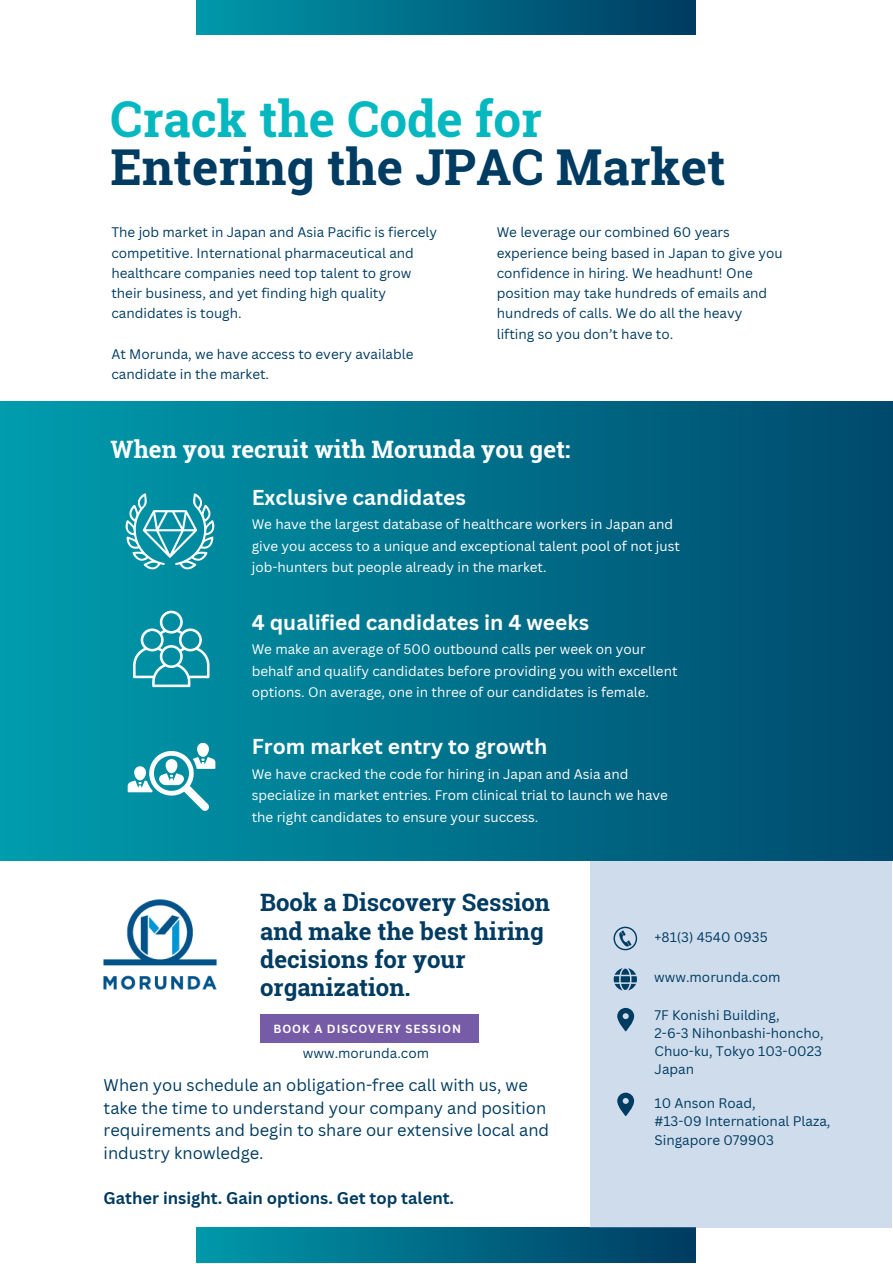
<style>
.page{position:relative;width:893px;height:1264px;background:#fff}
.page>*{position:absolute;margin:0;border:0;box-sizing:border-box;transform-origin:0 0}
.t1{font:700 49.5px "Roboto Slab";color:#003b61}
.t2{font:700 49.5px "Roboto Slab";color:#05b8bf}
.t3{font:700 24px/28px "Roboto Slab";color:#003b61}
.t4{font:700 24px "Roboto Slab";color:#fff}
.t5{font:700 21px "Canva Sans";color:#fff}
.t6{font:16.5px/22.5px "Canva Sans";color:#003b61}
.t7{font:700 16.5px "Canva Sans";color:#003b61}
.t8{font:13.5px/20.2px "Canva Sans";color:#003b61}
.t9{font:13.5px/21.3px "Canva Sans";color:#fff}
.t10{font:700 11.55px "Canva Sans";letter-spacing:.08em;color:#fff}
</style>
<div class="page">
<div style="left:196px;top:0;width:499px;height:35px;background:linear-gradient(to right,#09a,#003b61)"></div>
<div style="left:196px;top:1227px;width:499px;height:35px;background:linear-gradient(to right,#09a,#003b61)"></div>
<div style="left:590px;top:860px;width:301px;height:367px;background:#cedceb"></div>
<div style="left:0;top:401px;width:892px;height:459px;background:linear-gradient(to right,#009dad,#00496c)"></div>
<img style="left:103px;top:899px;width:114px;height:91px">
<svg style="left:133px;top:610px;width:76px;height:77px;background:#32a3b3"></svg>
<svg style="left:125px;top:493px;width:90px;height:76px;background:#3da8b7"></svg>
<svg style="left:128px;top:742px;width:87px;height:69px"></svg>
<div style="left:260px;top:1013px;width:218px;height:29px;background:#765ba7"></div>
<svg style="left:613px;top:926px;width:24px;height:24px"></svg>
<svg style="left:613px;top:968px;width:24px;height:22px"></svg>
<svg style="left:617px;top:1007px;width:17px;height:24px"></svg>
<svg style="left:617px;top:1092px;width:17px;height:24px"></svg>
<h1 class="t2" style="left:111px;top:85px;width:432px">Crack the Code for</h1>
<h1 class="t1" style="left:111px;top:133px;width:616px">Entering the JPAC Market</h1>
<p class="t8" style="left:111px;top:222px;width:327px">The job market in Japan and Asia Pacific is fiercely competitive. International pharmaceutical and healthcare companies need top talent to grow their business, and yet finding high quality candidates is tough.</p>
<p class="t8" style="left:111px;top:343px;width:303px">At Morunda, we have access to every available candidate in the market.</p>
<p class="t8" style="left:496px;top:222px;width:287px">We leverage our combined 60 years experience being based in Japan to give you confidence in hiring. We headhunt! One position may take hundreds of emails and hundreds of calls. We do all the heavy lifting so you don’t have to.</p>
<h2 class="t4" style="left:111px;top:432px;width:461px">When you recruit with Morunda you get:</h2>
<h3 class="t5" style="left:252px;top:482px;width:216px">Exclusive candidates</h3>
<p class="t9" style="left:252px;top:513px;width:430px">We have the largest database of healthcare workers in Japan and give you access to a unique and exceptional talent pool of not just job-hunters but people already in the market.</p>
<h3 class="t5" style="left:252px;top:607px;width:339px">4 qualified candidates in 4 weeks</h3>
<p class="t9" style="left:252px;top:638px;width:427px">We make an average of 500 outbound calls per week on your behalf and qualify candidates before providing you with excellent options. On average, one in three of our candidates is female.</p>
<h3 class="t5" style="left:252px;top:732px;width:297px">From market entry to growth</h3>
<p class="t9" style="left:252px;top:763px;width:418px">We have cracked the code for hiring in Japan and Asia and specialize in market entries. From clinical trial to launch we have the right candidates to ensure your success.</p>
<h2 class="t3" style="left:260px;top:888px;width:291px">Book a Discovery Session and make the best hiring decisions for your organization.</h2>
<p class="t10" style="left:273px;top:1020px;width:189px">BOOK A DISCOVERY SESSION</p>
<p class="t8" style="left:303px;top:1042px;width:128px">www.morunda.com</p>
<p class="t6" style="left:104px;top:1073px;width:447px">When you schedule an obligation-free call with us, we take the time to understand your company and position requirements and begin to share our extensive local and industry knowledge.</p>
<p class="t7" style="left:104px;top:1185px;width:352px">Gather insight. Gain options. Get top talent.</p>
<p class="t8" style="left:654px;top:927px;width:115px">+81(3) 4540 0935</p>
<p class="t8" style="left:654px;top:966px;width:128px">www.morunda.com</p>
<p class="t8" style="left:654px;top:1005px;width:171px;line-height:18px">7F Konishi Building,<br>2-6-3 Nihonbashi-honcho,<br>Chuo-ku, Tokyo 103-0023<br>Japan</p>
<p class="t8" style="left:654px;top:1093px;width:177px;line-height:18.3px">10 Anson Road,<br>#13-09 International Plaza,<br>Singapore 079903</p>
</div>
